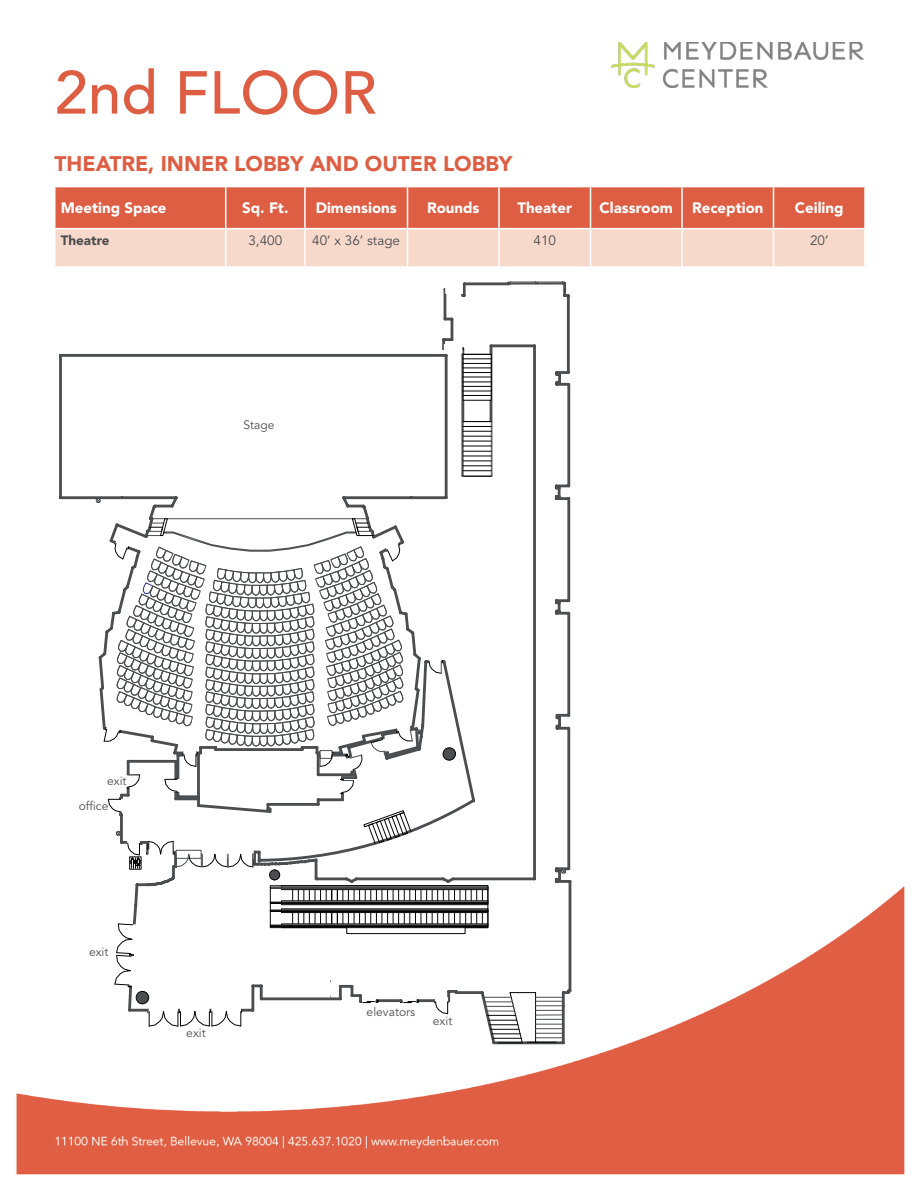
<style>
.page{position:relative;width:918px;height:1188px;background:#fff}
.page>*{position:absolute;margin:0;border:0;box-sizing:border-box;transform-origin:0 0}
.t1{font:500 60px "Avenir LT Std";color:#dd5e43}
.t2{font:900 21px "Avenir LT Std";color:#dd5e43}
.t3{font:900 15px "Avenir LT Std";color:#fff}
.t4{font:13.5px "Avenir LT Std";color:#4b4d4f}
.t5{font:900 13.5px "Avenir LT Std";color:#4b4d4f}
.t6{font:12px "Avenir LT Std";color:#4b4e50}
</style>
<div class="page">
<svg style="left:56px;top:187px;width:808px;height:79px;background:#e99985"></svg>
<hr style="left:225px;top:229px;width:1px;height:37px;background:#fff">
<hr style="left:498px;top:229px;width:2px;height:37px;background:#fff">
<hr style="left:590px;top:229px;width:1px;height:37px;background:#fff">
<hr style="left:681px;top:229px;width:2px;height:37px;background:#fff">
<hr style="left:773px;top:229px;width:1px;height:37px;background:#fff">
<hr style="left:304px;top:229px;width:2px;height:37px;background:#fff">
<hr style="left:407px;top:229px;width:1px;height:37px;background:#fff">
<hr style="left:225px;top:187px;width:1px;height:41px;background:#fff">
<hr style="left:304px;top:187px;width:2px;height:41px;background:#fff">
<hr style="left:407px;top:187px;width:1px;height:41px;background:#fff">
<hr style="left:498px;top:187px;width:2px;height:41px;background:#fff">
<hr style="left:590px;top:187px;width:1px;height:41px;background:#fff">
<hr style="left:681px;top:187px;width:2px;height:41px;background:#fff">
<hr style="left:773px;top:187px;width:1px;height:41px;background:#fff">
<hr style="left:54px;top:228px;width:172px;height:1px;background:#fff">
<hr style="left:226px;top:228px;width:79px;height:1px;background:#fff">
<hr style="left:305px;top:228px;width:103px;height:1px;background:#fff">
<hr style="left:408px;top:228px;width:91px;height:1px;background:#fff">
<hr style="left:499px;top:228px;width:92px;height:1px;background:#fff">
<hr style="left:591px;top:228px;width:91px;height:1px;background:#fff">
<hr style="left:682px;top:228px;width:92px;height:1px;background:#fff">
<hr style="left:774px;top:228px;width:92px;height:1px;background:#fff">
<img style="left:611px;top:42px;width:253px;height:45px">
<img style="left:16px;top:880px;width:889px;height:295px">
<svg style="left:59px;top:354px;width:373px;height:165px"></svg>
<svg style="left:432px;top:282px;width:139px;height:762px"></svg>
<svg style="left:96px;top:498px;width:4px;height:5px"></svg>
<div style="left:463px;top:355px;width:28px;height:45px;background:#fff"></div>
<svg style="left:463px;top:354px;width:28px;height:42px"></svg>
<svg style="left:465px;top:471px;width:24px;height:3px"></svg>
<div style="left:463px;top:421px;width:28px;height:55px;border:1px solid #4b4e50"></div>
<svg style="left:463px;top:421px;width:28px;height:50px"></svg>
<div style="left:537px;top:282px;width:26px;height:2px;border:1px solid #4b4e50"></div>
<div style="left:510px;top:282px;width:26px;height:2px;border:1px solid #4b4e50"></div>
<div style="left:446px;top:285px;width:16px;height:8px;background:#fff"></div>
<div style="left:445px;top:345px;width:17px;height:8px;background:#fff"></div>
<svg style="left:96px;top:519px;width:470px;height:525px"></svg>
<p class="t1" style="left:55px;top:58px;width:324px">2nd FLOOR</p>
<p class="t2" style="left:55px;top:151px;width:460px">THEATRE, INNER LOBBY AND OUTER LOBBY</p>
<p class="t3" style="left:61px;top:199px;width:107px">Meeting Space</p>
<p class="t3" style="left:242px;top:199px;width:48px">Sq. Ft.</p>
<p class="t3" style="left:316px;top:199px;width:83px">Dimensions</p>
<p class="t3" style="left:427px;top:199px;width:54px">Rounds</p>
<p class="t3" style="left:517px;top:199px;width:56px">Theater</p>
<p class="t3" style="left:600px;top:199px;width:75px">Classroom</p>
<p class="t3" style="left:692px;top:199px;width:73px">Reception</p>
<p class="t3" style="left:795px;top:199px;width:50px">Ceiling</p>
<p class="t5" style="left:61px;top:232px;width:50px">Theatre</p>
<p class="t4" style="left:248px;top:232px;width:35px">3,400</p>
<p class="t4" style="left:312px;top:232px;width:89px">40’ x 36’ stage</p>
<p class="t4" style="left:534px;top:232px;width:24px">410</p>
<p class="t4" style="left:810px;top:232px;width:20px">20’</p>
<p class="t6" style="left:244px;top:418px;width:32px">Stage</p>
<p class="t6" style="left:107px;top:774px;width:21px">exit</p>
<p class="t6" style="left:79px;top:799px;width:31px">office</p>
<p class="t6" style="left:89px;top:945px;width:21px">exit</p>
<p class="t6" style="left:186px;top:1026px;width:21px">exit</p>
<p class="t6" style="left:367px;top:1005px;width:50px">elevators</p>
<p class="t6" style="left:433px;top:1013px;width:21px">exit</p>
</div>
